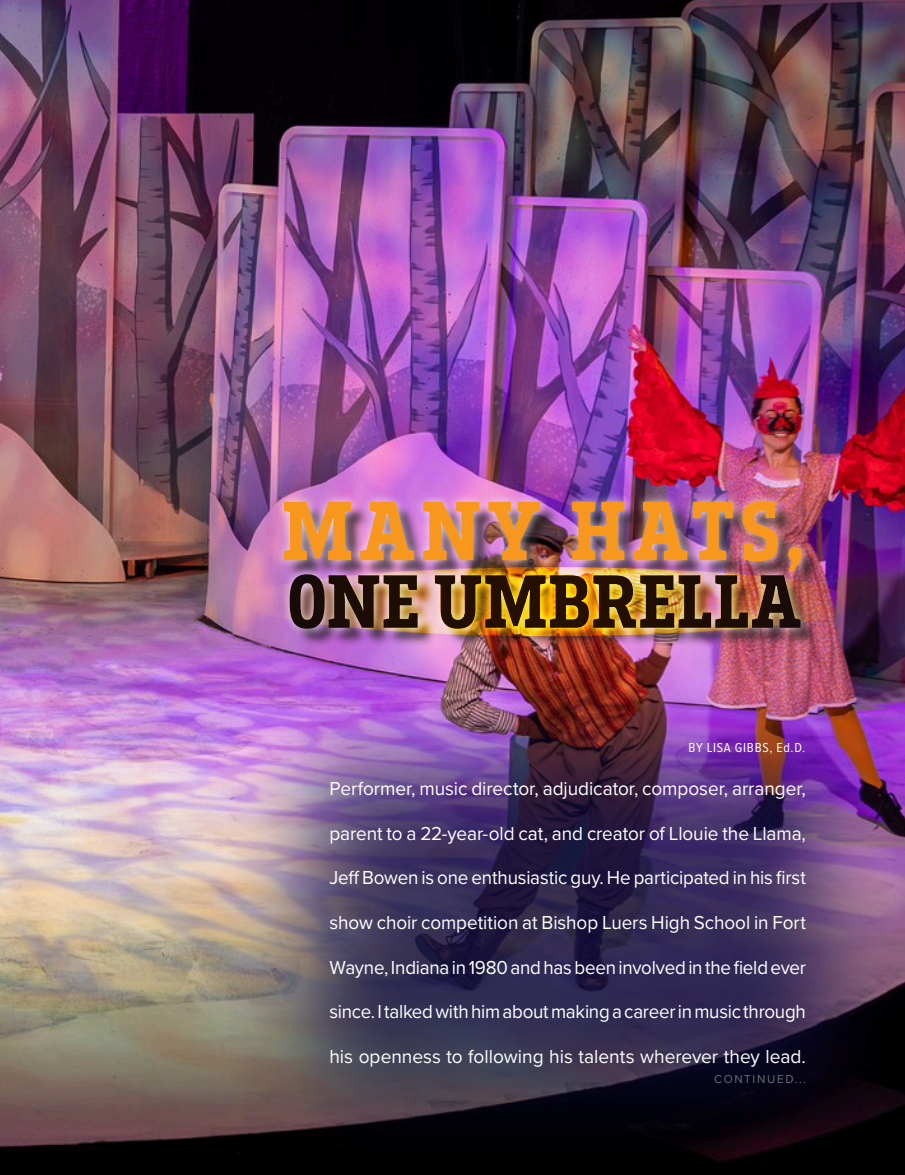
<style>
.page{position:relative;width:905px;height:1175px;background:#fff}
.page>*{position:absolute;margin:0;border:0;box-sizing:border-box;transform-origin:0 0}
.t1{font:700 88.5px "Breakers Slab";letter-spacing:.06em;color:#f8971d}
.t2{font:700 79.5px "Breakers Slab";letter-spacing:.01em;color:#140a0a}
.t3{font:19.5px "Proxima Nova";letter-spacing:-.005em;color:#fff}
.t4{font:19.5px "Proxima Nova";letter-spacing:-.005em;color:#fff;scale:.96 1}
.t5{font:13.5px "Proxima Nova Cond";letter-spacing:.05em;color:#fff}
.t6{font:12px "Proxima Nova";letter-spacing:.14em;color:#6c6d70}
</style>
<div class="page">
<img style="left:0;top:0;width:904px;height:1174px">
<div style="left:221px;top:673px;width:683px;height:501px;background:#0b0c42;opacity:.75"></div>
<div style="left:286px;top:503px;width:535px;height:144px;background:#231f20;opacity:.75"></div>
<div style="left:274px;top:491px;width:537px;height:147px;background:#fff;opacity:.75"></div>
<img style="left:242px;top:567px;width:620px;height:69px;border-radius:50%">
<h1 class="t1" style="left:282px;top:479px;width:525px">MANY HATS,</h1>
<h2 class="t2" style="left:286px;top:555px;width:517px">ONE UMBRELLA</h2>
<p class="t5" style="left:688px;top:737px;width:118px">BY LISA GIBBS, Ed.D.</p>
<p class="t3" style="left:329px;top:774px;width:478px">Performer, music director, adjudicator, composer, arranger,</p>
<p class="t3" style="left:329px;top:818px;width:478px">parent to a 22-year-old cat, and creator of Llouie the Llama,</p>
<p class="t4" style="left:329px;top:863px;width:498px">Jeff Bowen is one enthusiastic guy. He participated in his first</p>
<p class="t3" style="left:329px;top:908px;width:478px">show choir competition at Bishop Luers High School in Fort</p>
<p class="t4" style="left:329px;top:952px;width:498px">Wayne, Indiana in 1980 and has been involved in the field ever</p>
<p class="t4" style="left:329px;top:997px;width:498px">since. I talked with him about making a career in music through</p>
<p class="t3" style="left:329px;top:1041px;width:478px">his openness to following his talents wherever they lead.</p>
<p class="t6" style="left:714px;top:1070px;width:93px">CONTINUED...</p>
</div>
